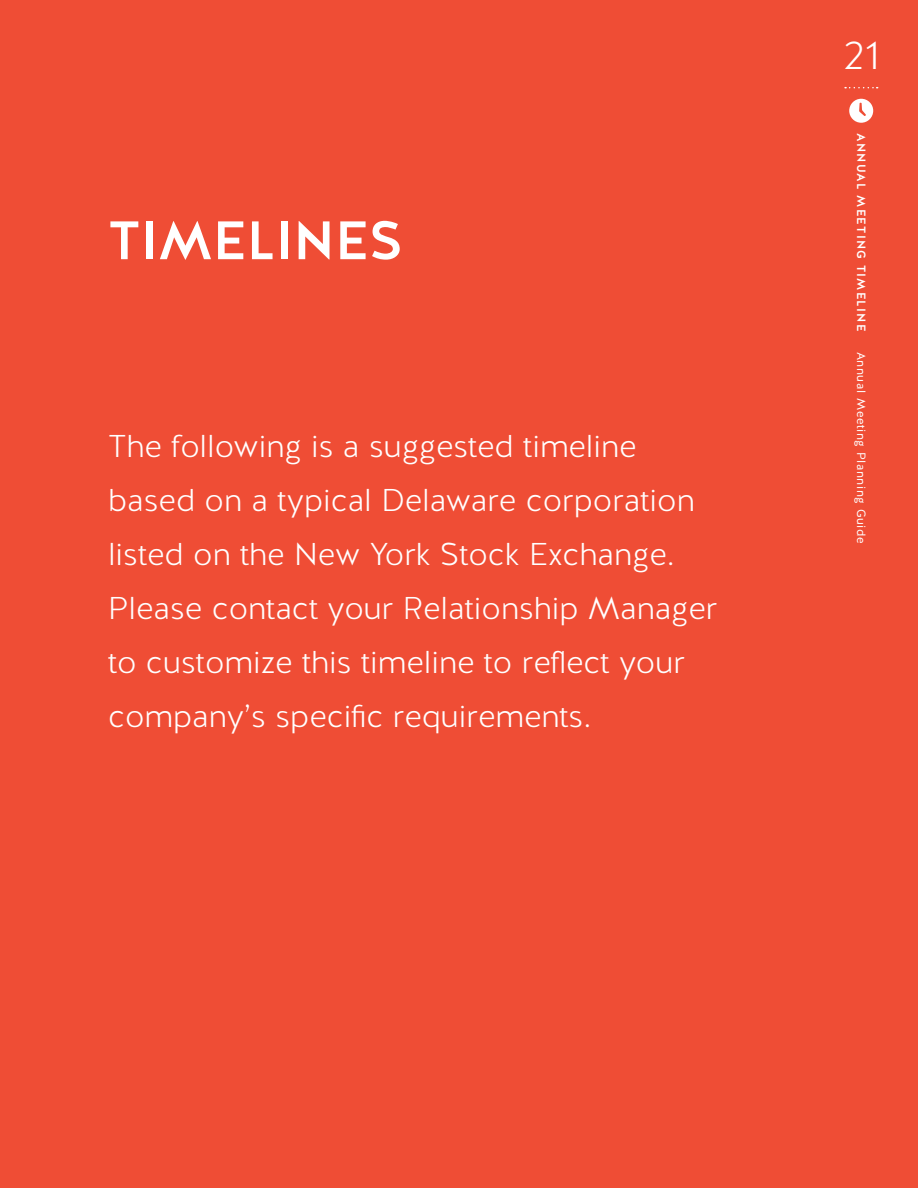
<style>
.page{position:relative;width:918px;height:1188px;background:#ef4d35}
.page>*{position:absolute;margin:0;border:0;box-sizing:border-box;transform-origin:0 0}
.t1{font:500 54px "Halis GR";color:#fff}
.t2{font:300 40.35px "Halis GR";color:#fff}
.t3{font:300 31.5px/54px "Halis GR";color:#fff}
.t4{font:12px "Halis GR";letter-spacing:.05em;color:#fff}
.t5{font:500 12px "Halis GR";letter-spacing:.1em;color:#fff}
</style>
<div class="page">
<svg style="left:849px;top:99px;width:24px;height:24px"></svg>
<svg style="left:845px;top:87px;width:33px;height:1px"></svg>
<h1 class="t1" style="left:108px;top:206px;width:296px">TIMELINES</h1>
<p class="t3" style="left:108px;top:420px;width:611px">The following is a suggested timeline based on a typical Delaware corporation listed on the New York Stock Exchange.<br>Please contact your Relationship Manager to customize this timeline to reflect your company’s specific requirements.</p>
<p class="t2" style="left:844px;top:30px;width:37px">21</p>
<p class="t5" style="left:869px;top:133px;width:200px;rotate:90deg">ANNUAL MEETING TIMELINE</p>
<p class="t4" style="left:869px;top:352px;width:193px;rotate:90deg">Annual Meeting Planning Guide</p>
</div>
